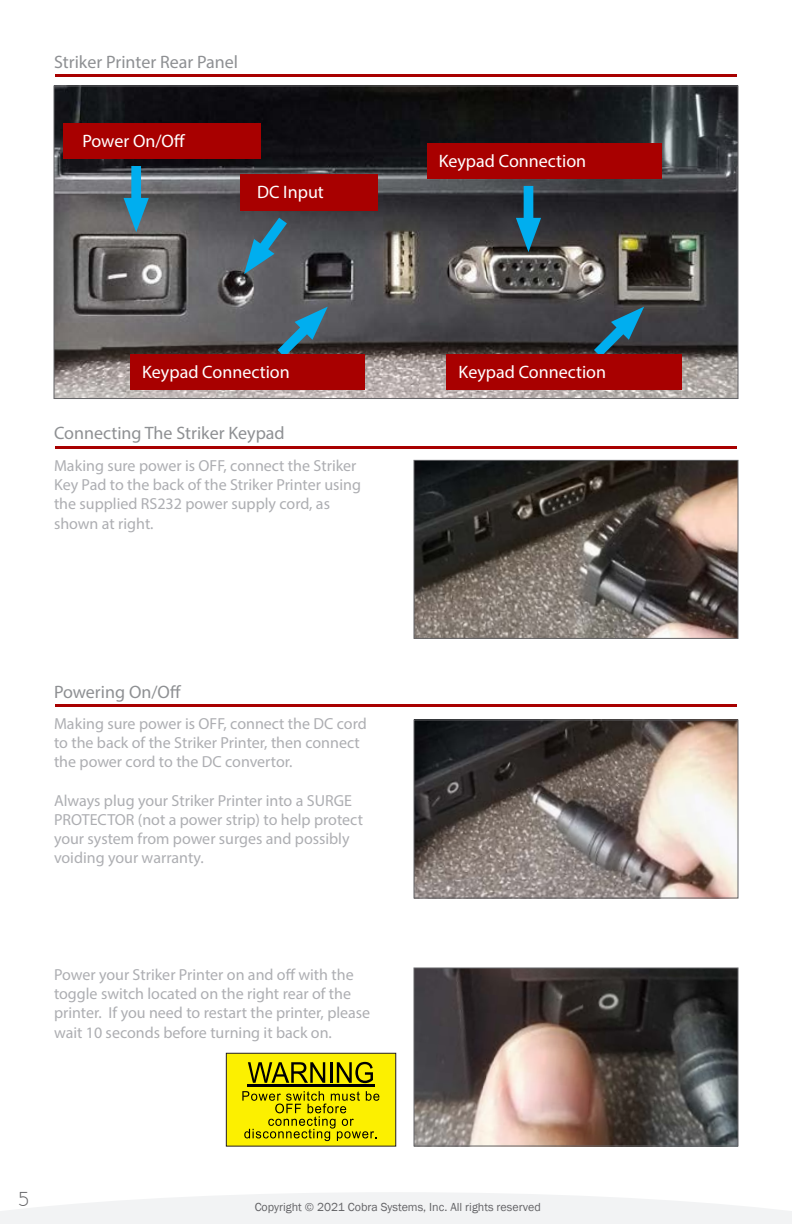
<style>
.page{position:relative;width:792px;height:1224px;background:#fff}
.page>*{position:absolute;margin:0;border:0;box-sizing:border-box;transform-origin:0 0}
.t1{font:20px "Capsuula";color:#636366;scale:1.2 1}
.t2{font:18px "Myriad Pro";color:#fff}
.t3{font:18px "Myriad Pro";color:#8e9093}
.t4{font:16px/19.2px "Myriad Pro";color:#adaeb2}
.t5{font:12px "Franklin Gothic";color:#636366}
</style>
<div class="page">
<img style="left:416px;top:462px;width:320px;height:174px">
<div style="left:414px;top:460px;width:324px;height:178px;border:1px solid #636366"></div>
<img style="left:56px;top:88px;width:680px;height:309px">
<img style="left:416px;top:722px;width:320px;height:174px">
<div style="left:414px;top:720px;width:324px;height:178px;border:1px solid #636366"></div>
<img style="left:416px;top:970px;width:320px;height:174px">
<div style="left:414px;top:968px;width:324px;height:178px;border:1px solid #636366"></div>
<svg style="left:0;top:1192px;width:792px;height:32px"></svg>
<hr style="left:55px;top:446px;width:682px;height:3px;background:#a80000">
<hr style="left:55px;top:704px;width:682px;height:3px;background:#a80000">
<svg style="left:244px;top:218px;width:43px;height:56px;background:#3d728a"></svg>
<svg style="left:124px;top:166px;width:25px;height:66px;background:#3b89a7"></svg>
<svg style="left:516px;top:186px;width:25px;height:66px;background:#1b6887"></svg>
<div style="left:63px;top:123px;width:197px;height:36px;background:#a80000"></div>
<div style="left:240px;top:174px;width:138px;height:36px;background:#a80000"></div>
<div style="left:427px;top:143px;width:235px;height:36px;background:#a80000"></div>
<hr style="left:55px;top:74px;width:682px;height:3px;background:#a80000">
<div style="left:226px;top:1053px;width:170px;height:93px;background:#fcf000;border:1px solid #241f21"></div>
<svg style="left:248px;top:1062px;width:77px;height:21px"></svg>
<hr style="left:330px;top:1062px;width:2px;height:21px;background:#000">
<svg style="left:337px;top:1062px;width:36px;height:21px"></svg>
<hr style="left:248px;top:1085px;width:127px;height:2px;background:#000">
<svg style="left:242px;top:1091px;width:137px;height:50px"></svg>
<svg style="left:594px;top:307px;width:50px;height:47px;background:#285c73"></svg>
<div style="left:446px;top:354px;width:235px;height:36px;background:#a80000"></div>
<svg style="left:278px;top:307px;width:50px;height:47px;background:#376c82"></svg>
<div style="left:130px;top:354px;width:235px;height:36px;background:#a80000"></div>
<p class="t3" style="left:54px;top:50px;width:186px">Striker Printer Rear Panel</p>
<p class="t2" style="left:82px;top:129px;width:105px">Power On/Off</p>
<p class="t2" style="left:257px;top:181px;width:68px">DC Input</p>
<p class="t2" style="left:439px;top:150px;width:149px">Keypad Connection</p>
<p class="t2" style="left:142px;top:361px;width:149px">Keypad Connection</p>
<p class="t2" style="left:459px;top:361px;width:149px">Keypad Connection</p>
<p class="t3" style="left:54px;top:422px;width:232px">Connecting The Striker Keypad</p>
<p class="t4" style="left:54px;top:456px;width:309px">Making sure power is OFF, connect the Striker Key Pad to the back of the Striker Printer using the supplied RS232 power supply cord, as shown at right.</p>
<p class="t3" style="left:54px;top:680px;width:129px">Powering On/Off</p>
<p class="t4" style="left:54px;top:714px;width:314px">Making sure power is OFF, connect the DC cord to the back of the Striker Printer, then connect the power cord to the DC convertor.</p>
<p class="t4" style="left:54px;top:791px;width:310px">Always plug your Striker Printer into a SURGE PROTECTOR (not a power strip) to help protect your system from power surges and possibly voiding your warranty.</p>
<p class="t4" style="left:54px;top:965px;width:318px">Power your Striker Printer on and off with the toggle switch located on the right rear of the printer. If you need to restart the printer, please wait 10 seconds before turning it back on.</p>
<p class="t1" style="left:18px;top:1188px;width:11px">5</p>
<p class="t5" style="left:255px;top:1200px;width:288px">Copyright © 2021 Cobra Systems, Inc. All rights reserved</p>
</div>
